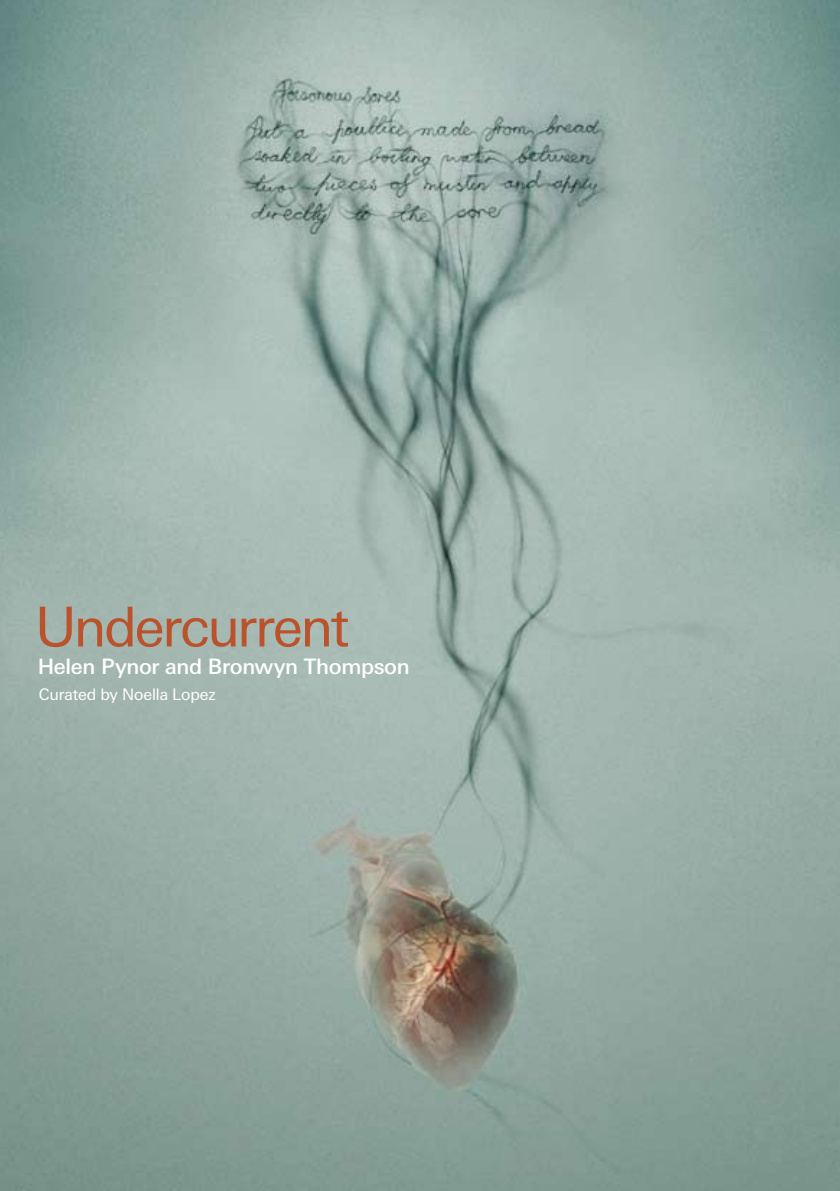
<style>
.page{position:relative;width:840px;height:1191px;background:#fff}
.page>*{position:absolute;margin:0;border:0;box-sizing:border-box;transform-origin:0 0}
.t1{font:55px "Linotype Univers Basic";letter-spacing:-.04em;color:#ba522b}
.t2{font:500 21.4px "Linotype Univers Basic";letter-spacing:-.02em;color:#fff}
.t3{font:16px "Linotype Univers Basic";letter-spacing:-.01em;color:#fff}
</style>
<div class="page">
<img style="left:0;top:0;width:839px;height:1191px">
<h1 class="t1" style="left:35px;top:595px;width:316px">Undercurrent</h1>
<p class="t2" style="left:38px;top:654px;width:373px">Helen Pynor and Bronwyn Thompson</p>
<p class="t3" style="left:39px;top:685px;width:178px">Curated by Noella Lopez</p>
</div>
